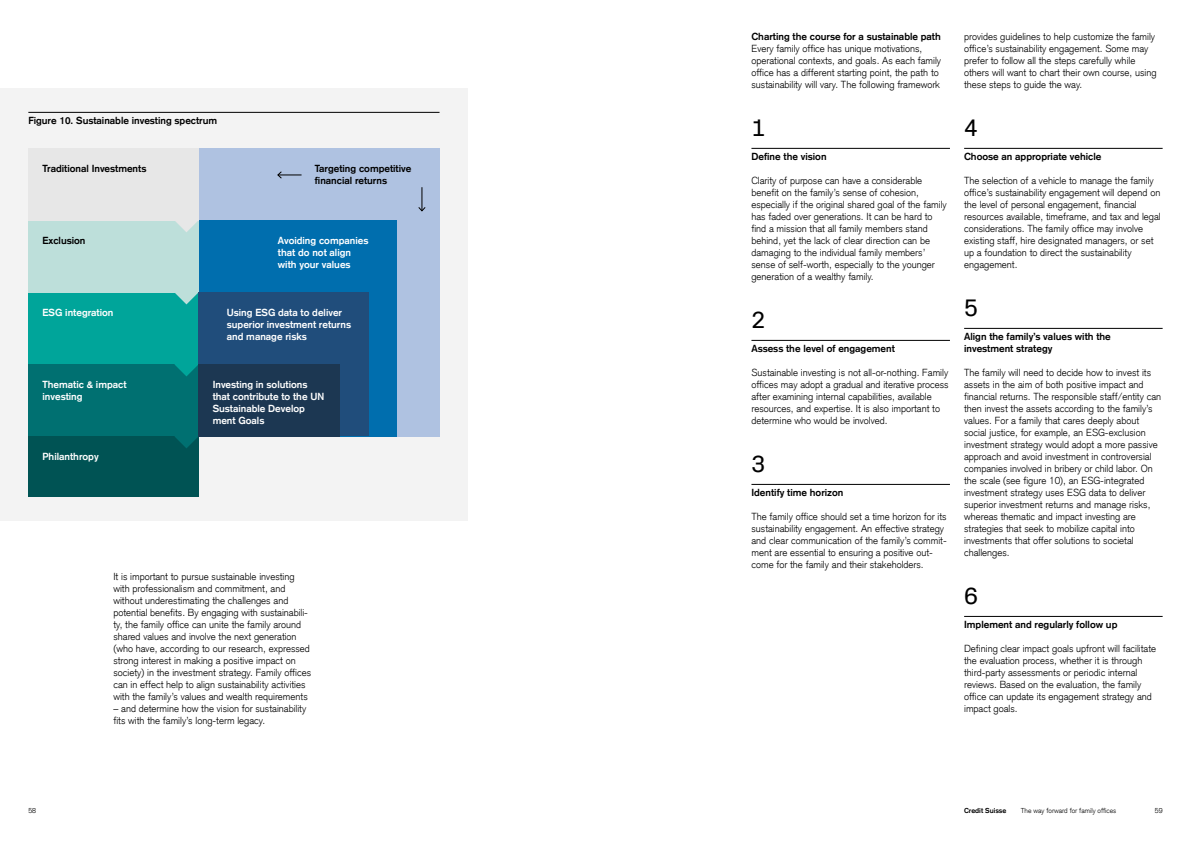
<style>
.page{position:relative;width:1191px;height:842px;background:#fff}
.page>*{position:absolute;margin:0;border:0;box-sizing:border-box;transform-origin:0 0}
.t1{font:24px "Credit Suisse Headline";color:#000}
.t2{font:300 10px/12px "Credit Suisse Type";color:#000}
.t3{font:700 10px/12px "Credit Suisse Type";color:#000}
.t4{font:700 10px/12px "Credit Suisse Type";color:#fff}
.t5{font:300 7px "Credit Suisse Type";color:#000}
.t6{font:700 7px "Credit Suisse Type";color:#000}
</style>
<div class="page">
<div style="left:0;top:88px;width:468px;height:432px;background:#f3f3f3"></div>
<div style="left:198px;top:148px;width:241px;height:288px;background:#afc2e1"></div>
<div style="left:28px;top:292px;width:170px;height:72px;background:#00a59a"></div>
<div style="left:28px;top:364px;width:170px;height:72px;background:#007071"></div>
<div style="left:198px;top:220px;width:199px;height:216px;background:#006eae"></div>
<div style="left:28px;top:436px;width:170px;height:60px;background:#005354"></div>
<div style="left:28px;top:220px;width:170px;height:72px;background:#bddfda"></div>
<svg style="left:174px;top:292px;width:24px;height:12px"></svg>
<svg style="left:174px;top:364px;width:24px;height:12px"></svg>
<svg style="left:175px;top:436px;width:23px;height:12px"></svg>
<div style="left:198px;top:292px;width:171px;height:144px;background:#204d7b"></div>
<div style="left:28px;top:148px;width:170px;height:72px;background:#e7e7e7"></div>
<hr style="left:964px;top:616px;width:198px;height:1px;background:#000">
<hr style="left:964px;top:328px;width:198px;height:1px;background:#000">
<hr style="left:964px;top:148px;width:198px;height:1px;background:#000">
<hr style="left:751px;top:484px;width:199px;height:1px;background:#000">
<hr style="left:751px;top:340px;width:199px;height:1px;background:#000">
<hr style="left:751px;top:148px;width:199px;height:1px;background:#000">
<hr style="left:28px;top:112px;width:411px;height:1px;background:#000">
<svg style="left:277px;top:171px;width:24px;height:8px"></svg>
<svg style="left:174px;top:220px;width:24px;height:12px"></svg>
<svg style="left:418px;top:187px;width:8px;height:25px"></svg>
<div style="left:198px;top:364px;width:142px;height:72px;background:#1c3752"></div>
<p class="t3" style="left:28px;top:115px;width:190px">Figure 10. Sustainable investing spectrum</p>
<p class="t3" style="left:43px;top:163px;width:105px">Traditional Investments</p>
<p class="t3" style="left:315px;top:163px;width:98px">Targeting competitive financial returns</p>
<p class="t3" style="left:43px;top:235px;width:45px">Exclusion</p>
<p class="t4" style="left:278px;top:235px;width:92px">Avoiding companies that do not align with your values</p>
<p class="t4" style="left:43px;top:307px;width:72px">ESG integration</p>
<p class="t4" style="left:227px;top:307px;width:126px">Using ESG data to deliver superior investment returns and manage risks</p>
<p class="t4" style="left:213px;top:379px;width:113px">Investing in solutions that contribute to the UN<br>Sustainable Develop ment Goals</p>
<p class="t4" style="left:43px;top:379px;width:85px">Thematic &amp; impact investing</p>
<p class="t4" style="left:43px;top:451px;width:58px">Philanthropy</p>
<p class="t2" style="left:113px;top:571px;width:199px">It is important to pursue sustainable investing with professionalism and commitment, and without underestimating the challenges and potential benefits. By engaging with sustainabili&shy;ty, the family office can unite the family around shared values and involve the next generation (who have, according to our research, expressed strong interest in making a positive impact on society) in the investment strategy. Family offices can in effect help to align sustainability activities with the family’s values and wealth requirements</p>
<p class="t2" style="left:113px;top:703px;width:194px">– and determine how the vision for sustainability fits with the family’s long-term legacy.</p>
<p class="t3" style="left:751px;top:31px;width:191px">Charting the course for a sustainable path</p>
<p class="t2" style="left:751px;top:43px;width:191px">Every family office has unique motivations, operational contexts, and goals. As each family office has a different starting point, the path to sustainability will vary. The following framework</p>
<p class="t1" style="left:751px;top:111px;width:15px">1</p>
<p class="t3" style="left:751px;top:151px;width:77px">Define the vision</p>
<p class="t2" style="left:751px;top:175px;width:197px">Clarity of purpose can have a considerable benefit on the family’s sense of cohesion, especially if the original shared goal of the family has faded over generations. It can be hard to find a mission that all family members stand behind, yet the lack of clear direction can be damaging to the individual family members’ sense of self-worth, especially to the younger generation of a wealthy family.</p>
<p class="t1" style="left:751px;top:303px;width:15px">2</p>
<p class="t3" style="left:751px;top:343px;width:145px">Assess the level of engagement</p>
<p class="t2" style="left:751px;top:367px;width:199px">Sustainable investing is not all-or-nothing. Family offices may adopt a gradual and iterative process after examining internal capabilities, available resources, and expertise. It is also important to determine who would be involved.</p>
<p class="t1" style="left:751px;top:447px;width:15px">3</p>
<p class="t3" style="left:751px;top:487px;width:93px">Identify time horizon</p>
<p class="t2" style="left:751px;top:511px;width:197px">The family office should set a time horizon for its sustainability engagement. An effective strategy and clear communication of the family’s commit&shy;ment are essential to ensuring a positive out&shy;come for the family and their stakeholders.</p>
<p class="t2" style="left:964px;top:31px;width:194px">provides guidelines to help customize the family office’s sustainability engagement. Some may prefer to follow all the steps carefully while others will want to chart their own course, using</p>
<p class="t2" style="left:964px;top:79px;width:120px">these steps to guide the way.</p>
<p class="t1" style="left:964px;top:111px;width:15px">4</p>
<p class="t3" style="left:964px;top:151px;width:139px">Choose an appropriate vehicle</p>
<p class="t2" style="left:964px;top:175px;width:198px">The selection of a vehicle to manage the family office’s sustainability engagement will depend on the level of personal engagement, financial resources available, timeframe, and tax and legal considerations. The family office may involve existing staff, hire designated managers, or set up a foundation to direct the sustainability engagement.</p>
<p class="t1" style="left:964px;top:291px;width:15px">5</p>
<p class="t3" style="left:964px;top:331px;width:148px">Align the family’s values with the investment strategy</p>
<p class="t2" style="left:964px;top:367px;width:199px">The family will need to decide how to invest its assets in the aim of both positive impact and financial returns. The responsible staff/entity can then invest the assets according to the family’s values. For a family that cares deeply about social justice, for example, an ESG-exclusion investment strategy would adopt a more passive approach and avoid investment in controversial companies involved in bribery or child labor. On the scale (see figure 10), an ESG-integrated investment strategy uses ESG data to deliver superior investment returns and manage risks, whereas thematic and impact investing are strategies that seek to mobilize capital into investments that offer solutions to societal challenges.</p>
<p class="t1" style="left:964px;top:579px;width:15px">6</p>
<p class="t3" style="left:964px;top:619px;width:155px">Implement and regularly follow up</p>
<p class="t2" style="left:964px;top:643px;width:193px">Defining clear impact goals upfront will facilitate the evaluation process, whether it is through third-party assessments or periodic internal reviews. Based on the evaluation, the family office can update its engagement strategy and impact goals.</p>
<p class="t5" style="left:28px;top:806px;width:9px">58</p>
<p class="t6" style="left:964px;top:806px;width:44px">Credit Suisse</p>
<p class="t5" style="left:1020px;top:806px;width:97px">The way forward for family offices</p>
<p class="t5" style="left:1154px;top:806px;width:9px">59</p>
</div>
